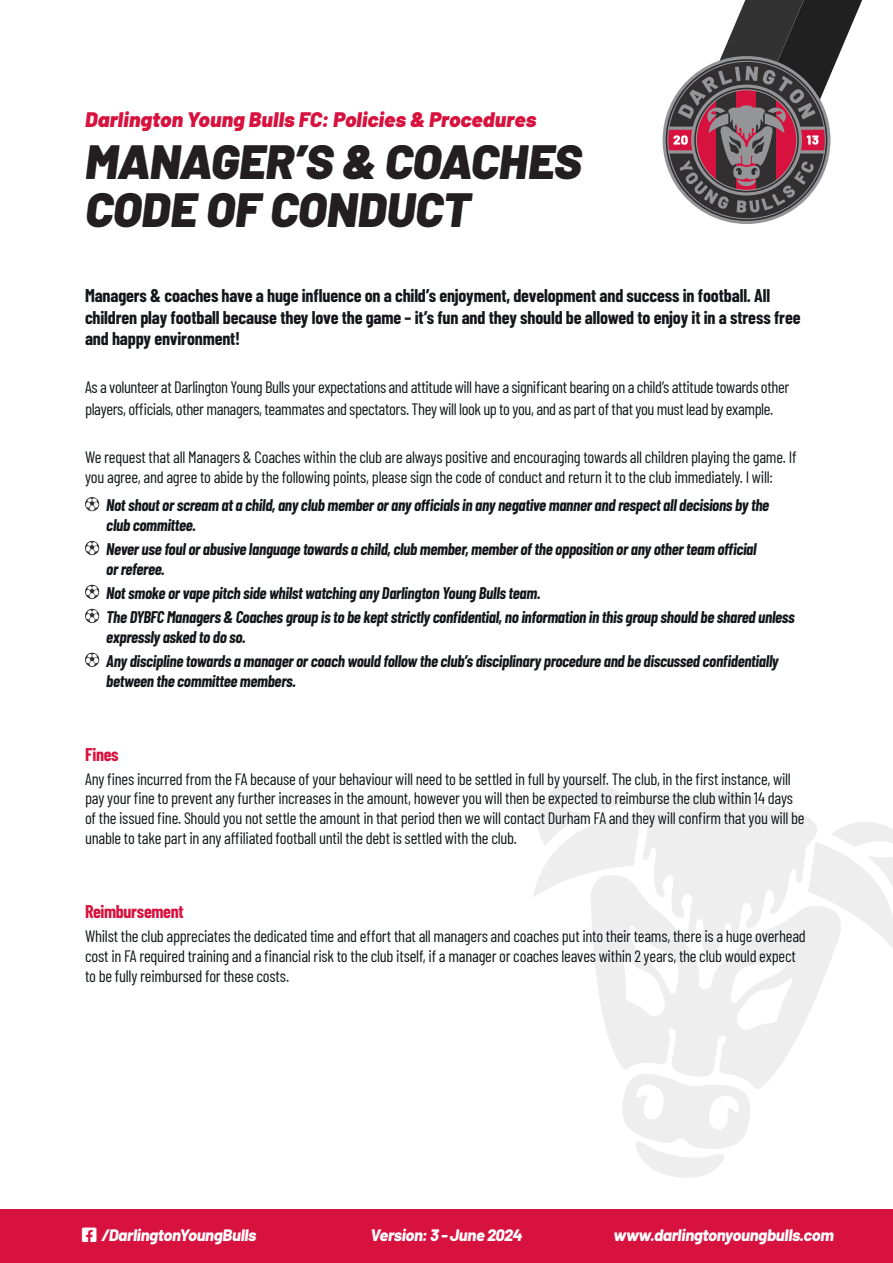
<style>
.page{position:relative;width:893px;height:1263px;background:#fff}
.page>*{position:absolute;margin:0;border:0;box-sizing:border-box;transform-origin:0 0}
.t1{font:italic 900 48px/48px "Barlow";letter-spacing:-.01em;color:#231f20}
.t2{font:italic 900 21px "Barlow";letter-spacing:.005em;color:#d7123e}
.t3{font:700 18px/21.6px "Barlow Condensed";letter-spacing:-.01em;color:#13161a}
.t4{font:700 18px "Barlow Condensed";letter-spacing:-.02em;color:#d7123e}
.t5{font:16.5px/19.8px "Barlow Condensed";letter-spacing:-.015em;color:#13161a}
.t6{font:italic 700 16.5px/19.8px "Barlow Condensed";letter-spacing:-.015em;color:#13161a}
.t7{font:italic 800 16.5px "Barlow";letter-spacing:-.02em;color:#fff}
</style>
<div class="page">
<svg style="left:594px;top:957px;width:238px;height:132px;fill:#eee"></svg>
<svg style="left:622px;top:1073px;width:128px;height:105px"></svg>
<svg style="left:533px;top:780px;width:360px;height:177px"></svg>
<div style="left:0;top:1210px;width:893px;height:53px;background:#d7123e"></div>
<svg style="left:662px;top:0;width:200px;height:224px"></svg>
<hr style="left:668px;top:127px;width:25px;height:3px;background:#939598">
<hr style="left:668px;top:150px;width:25px;height:3px;background:#939598">
<hr style="left:799px;top:127px;width:26px;height:3px;background:#939598">
<hr style="left:799px;top:150px;width:26px;height:3px;background:#939598">
<svg style="left:85px;top:497px;width:14px;height:14px"></svg>
<svg style="left:85px;top:541px;width:14px;height:14px"></svg>
<svg style="left:85px;top:585px;width:14px;height:14px"></svg>
<svg style="left:85px;top:609px;width:14px;height:14px"></svg>
<svg style="left:85px;top:653px;width:14px;height:14px"></svg>
<p class="t2" style="left:85px;top:103px;width:453px">Darlington Young Bulls FC: Policies &amp; Procedures</p>
<h1 class="t1" style="left:85px;top:134px;width:498px">MANAGER’S &amp; COACHES<br>CODE OF CONDUCT</h1>
<p class="t3" style="left:85px;top:284px;width:717px">Managers &amp; coaches have a huge influence on a child’s enjoyment, development and success in football. All children play football because they love the game – it’s fun and they should be allowed to enjoy it in a stress free and happy environment!</p>
<p class="t5" style="left:85px;top:375px;width:706px;line-height:21.6px">As a volunteer at Darlington Young Bulls your expectations and attitude will have a significant bearing on a child’s attitude towards other players, officials, other managers, teammates and spectators. They will look up to you, and as part of that you must lead by example.</p>
<p class="t5" style="left:85px;top:446px;width:713px">We request that all Managers &amp; Coaches within the club are always positive and encouraging towards all children playing the game. If you agree, and agree to abide by the following points, please sign the code of conduct and return it to the club immediately. I will:</p>
<p class="t6" style="left:106px;top:494px;width:664px">Not shout or scream at a child, any club member or any officials in any negative manner and respect all decisions by the club committee.</p>
<p class="t6" style="left:106px;top:538px;width:652px">Never use foul or abusive language towards a child, club member, member of the opposition or any other team official or referee.</p>
<p class="t6" style="left:106px;top:582px;width:436px">Not smoke or vape pitch side whilst watching any Darlington Young Bulls team.</p>
<p class="t6" style="left:106px;top:606px;width:690px">The DYBFC Managers &amp; Coaches group is to be kept strictly confidential, no information in this group should be shared unless expressly asked to do so.</p>
<p class="t6" style="left:106px;top:650px;width:674px">Any discipline towards a manager or coach would follow the club’s disciplinary procedure and be discussed confidentially between the committee members.</p>
<p class="t4" style="left:85px;top:741px;width:35px">Fines</p>
<p class="t5" style="left:85px;top:768px;width:721px">Any fines incurred from the FA because of your behaviour will need to be settled in full by yourself. The club, in the first instance, will pay your fine to prevent any further increases in the amount, however you will then be expected to reimburse the club within 14 days of the issued fine. Should you not settle the amount in that period then we will contact Durham FA and they will confirm that you will be unable to take part in any affiliated football until the debt is settled with the club.</p>
<p class="t4" style="left:85px;top:899px;width:100px">Reimbursement</p>
<p class="t5" style="left:85px;top:925px;width:722px">Whilst the club appreciates the dedicated time and effort that all managers and coaches put into their teams, there is a huge overhead cost in FA required training and a financial risk to the club itself, if a manager or coaches leaves within 2 years, the club would expect to be fully reimbursed for these costs.</p>
<p class="t7" style="left:82px;top:1222px;width:176px">□□▲❑◆ /DarlingtonYoungBulls</p>
<p class="t7" style="left:371px;top:1222px;width:153px">Version: 3 - June 2024</p>
<p class="t7" style="left:613px;top:1222px;width:222px">www.darlingtonyoungbulls.com</p>
</div>
